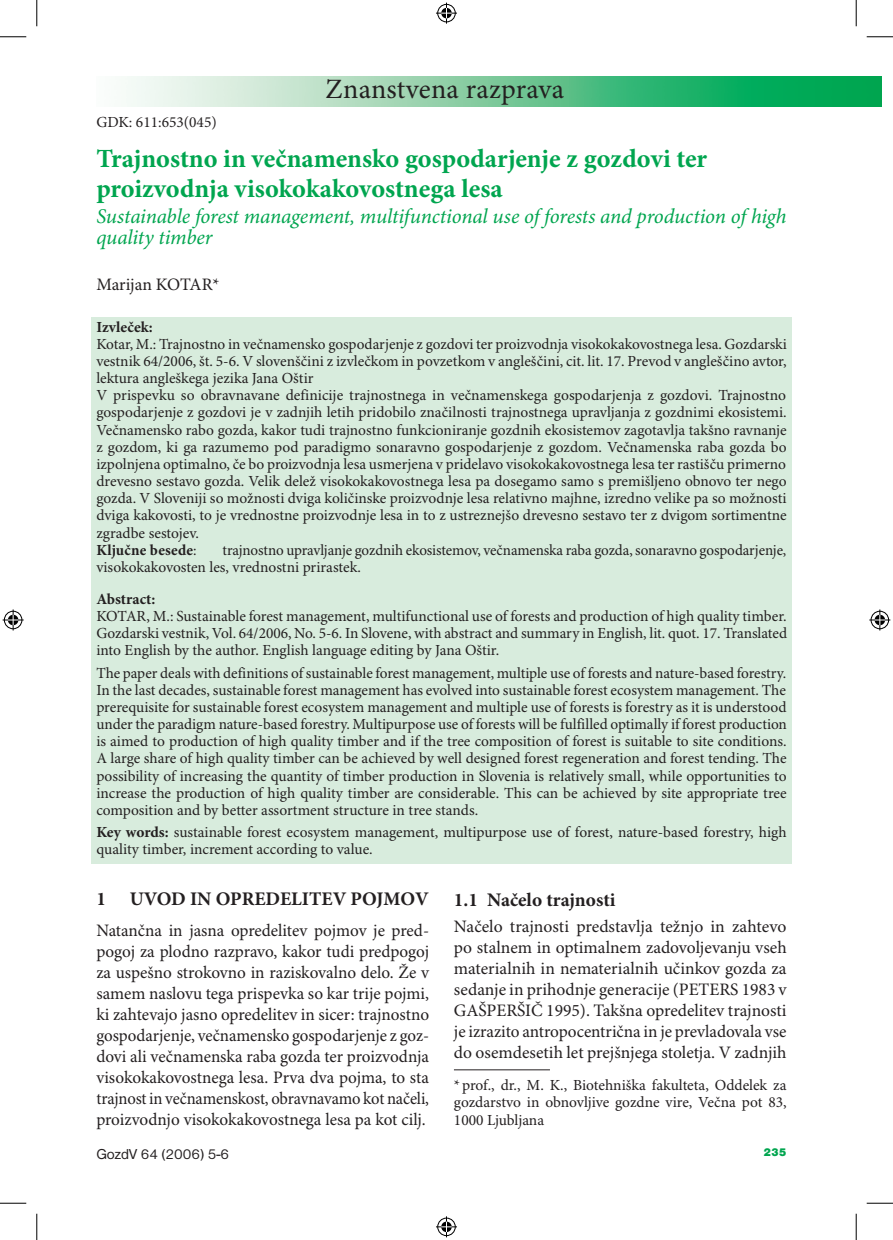
<style>
.page{position:relative;width:893px;height:1240px;background:#fff}
.page>*{position:absolute;margin:0;border:0;box-sizing:border-box;transform-origin:0 0}
.t1{font:28px "Minion Pro";letter-spacing:.01em;color:#231f20}
.t2{font:700 26.25px/29.8px "Minion Pro";color:#00a54f}
.t3{font:italic 21px/21px "Minion Pro";letter-spacing:-.01em;color:#00a54f}
.t4{font:700 19.25px "Minion Pro";color:#231f20}
.t5{font:17.5px/21px "Minion Pro";color:#231f20;text-align:justify}
.t6{font:15.4px/17.2px "Minion Pro";color:#231f20}
.t7{font:700 15.4px "Minion Pro";color:#231f20}
.t8{font:14.88px "Nimbus San DEE";color:#231f20}
.t9{font:11.38px "Nimbus San DEE Blac";color:#00a54f}
.s1{font-weight:700}
</style>
<div class="page">
<img style="left:125px;top:77px;width:755px;height:29px">
<div style="left:91px;top:317px;width:700px;height:547px;background:#d8ecdd"></div>
<hr style="left:453px;top:1069px;width:96px;height:1px;background:#231f20">
<svg style="left:0;top:36px;width:26px;height:1px"></svg>
<svg style="left:866px;top:36px;width:26px;height:1px"></svg>
<svg style="left:0;top:1202px;width:26px;height:1px"></svg>
<svg style="left:866px;top:1202px;width:26px;height:1px"></svg>
<svg style="left:36px;top:0;width:1px;height:26px"></svg>
<svg style="left:36px;top:1213px;width:1px;height:26px"></svg>
<svg style="left:855px;top:0;width:1px;height:26px"></svg>
<svg style="left:855px;top:1213px;width:1px;height:26px"></svg>
<svg style="left:436px;top:3px;width:21px;height:21px"></svg>
<svg style="left:436px;top:1216px;width:21px;height:21px"></svg>
<svg style="left:3px;top:609px;width:21px;height:21px"></svg>
<svg style="left:869px;top:609px;width:20px;height:21px"></svg>
<h1 class="t1" style="left:325px;top:72px;width:240px">Znanstvena razprava</h1>
<p class="t6" style="left:96px;top:114px;width:122px">GDK: 611:653(045)</p>
<h2 class="t2" style="left:96px;top:145px;width:612px">Trajnostno in večnamensko gospodarjenje z gozdovi ter proizvodnja visokokakovostnega lesa</h2>
<h3 class="t3" style="left:96px;top:206px;width:691px">Sustainable forest management, multifunctional use of forests and production of high quality timber</h3>
<p class="t5" style="left:96px;top:274px;width:125px">Marijan KOTAR*</p>
<p class="t7" style="left:96px;top:317px;width:58px">Izvleček:</p>
<p class="t6" style="left:96px;top:336px;width:691px">Kotar, M.: Trajnostno in večnamensko gospodarjenje z gozdovi ter proizvodnja visokokakovostnega lesa. Gozdarski vestnik 64/2006, št. 5-6. V slovenščini z izvlečkom in povzetkom v angleščini, cit. lit. 17. Prevod v angleščino avtor, lektura angleškega jezika Jana Oštir<br>V prispevku so obravnavane definicije trajnostnega in večnamenskega gospodarjenja z gozdovi. Trajnostno gospodarjenje z gozdovi je v zadnjih letih pridobilo značilnosti trajnostnega upravljanja z gozdnimi ekosistemi.<br>Večnamensko rabo gozda, kakor tudi trajnostno funkcioniranje gozdnih ekosistemov zagotavlja takšno ravnanje z gozdom, ki ga razumemo pod paradigmo sonaravno gospodarjenje z gozdom. Večnamenska raba gozda bo izpolnjena optimalno, če bo proizvodnja lesa usmerjena v pridelavo visokokakovostnega lesa ter rastišču primerno drevesno sestavo gozda. Velik delež visokokakovostnega lesa pa dosegamo samo s premišljeno obnovo ter nego gozda. V Sloveniji so možnosti dviga količinske proizvodnje lesa relativno majhne, izredno velike pa so možnosti dviga kakovosti, to je vrednostne proizvodnje lesa in to z ustreznejšo drevesno sestavo ter z dvigom sortimentne zgradbe sestojev.<br><span class="s1">Ključne besede</span>:</p>
<p class="t6" style="left:96px;top:542px;width:691px;text-indent:126px">trajnostno upravljanje gozdnih ekosistemov, večnamenska raba gozda, sonaravno gospodarjenje, visokokakovosten les, vrednostni prirastek.</p>
<p class="t7" style="left:96px;top:589px;width:60px">Abstract:</p>
<p class="t6" style="left:96px;top:608px;width:692px;text-align:justify">KOTAR, M.: Sustainable forest management, multifunctional use of forests and production of high quality timber.<br>Gozdarski vestnik, Vol. 64/2006, No. 5-6. In Slovene, with abstract and summary in English, lit. quot. 17. Translated into English by the author. English language editing by Jana Oštir.</p>
<p class="t6" style="left:96px;top:664px;width:691px;text-align:justify">The paper deals with definitions of sustainable forest management, multiple use of forests and nature-based forestry.<br>In the last decades, sustainable forest management has evolved into sustainable forest ecosystem management. The prerequisite for sustainable forest ecosystem management and multiple use of forests is forestry as it is understood under the paradigm nature-based forestry. Multipurpose use of forests will be fulfilled optimally if forest production is aimed to production of high quality timber and if the tree composition of forest is suitable to site conditions.<br>A large share of high quality timber can be achieved by well designed forest regeneration and forest tending. The possibility of increasing the quantity of timber production in Slovenia is relatively small, while opportunities to increase the production of high quality timber are considerable. This can be achieved by site appropriate tree composition and by better assortment structure in tree stands.</p>
<p class="t6" style="left:96px;top:823px;width:691px"><span class="s1">Key words:</span> sustainable forest ecosystem management, multipurpose use of forest, nature-based forestry, high quality timber, increment according to value.</p>
<p class="t4" style="left:453px;top:888px;width:163px">1.1 Načelo trajnosti</p>
<p class="t5" style="left:453px;top:916px;width:334px">Načelo trajnosti predstavlja težnjo in zahtevo po stalnem in optimalnem zadovoljevanju vseh materialnih in nematerialnih učinkov gozda za sedanje in prihodnje generacije (PETERS 1983 v GAŠPERŠIČ 1995). Takšna opredelitev trajnosti je izrazito antropocentrična in je prevladovala vse do osemdesetih let prejšnjega stoletja. V zadnjih</p>
<p class="t6" style="left:453px;top:1076px;width:334px;text-align:justify">* prof., dr., M. K., Biotehniška fakulteta, Oddelek za gozdarstvo in obnovljive gozdne vire, Večna pot 83, 1000 Ljubljana</p>
<p class="t4" style="left:96px;top:887px;width:334px">1 UVOD IN OPREDELITEV POJMOV</p>
<p class="t5" style="left:96px;top:920px;width:334px">Natančna in jasna opredelitev pojmov je pred&shy;pogoj za plodno razpravo, kakor tudi predpogoj za uspešno strokovno in raziskovalno delo. Že v samem naslovu tega prispevka so kar trije pojmi, ki zahtevajo jasno opredelitev in sicer: trajnostno gospodarjenje, večnamensko gospodarjenje z goz&shy;dovi ali večnamenska raba gozda ter proizvodnja visokokakovostnega lesa. Prva dva pojma, to sta trajnost in večnamenskost, obravnavamo kot načeli, proizvodnjo visokokakovostnega lesa pa kot cilj.</p>
<p class="t8" style="left:96px;top:1145px;width:134px">GozdV 64 (2006) 5-6</p>
<p class="t9" style="left:763px;top:1145px;width:25px">235</p>
</div>
